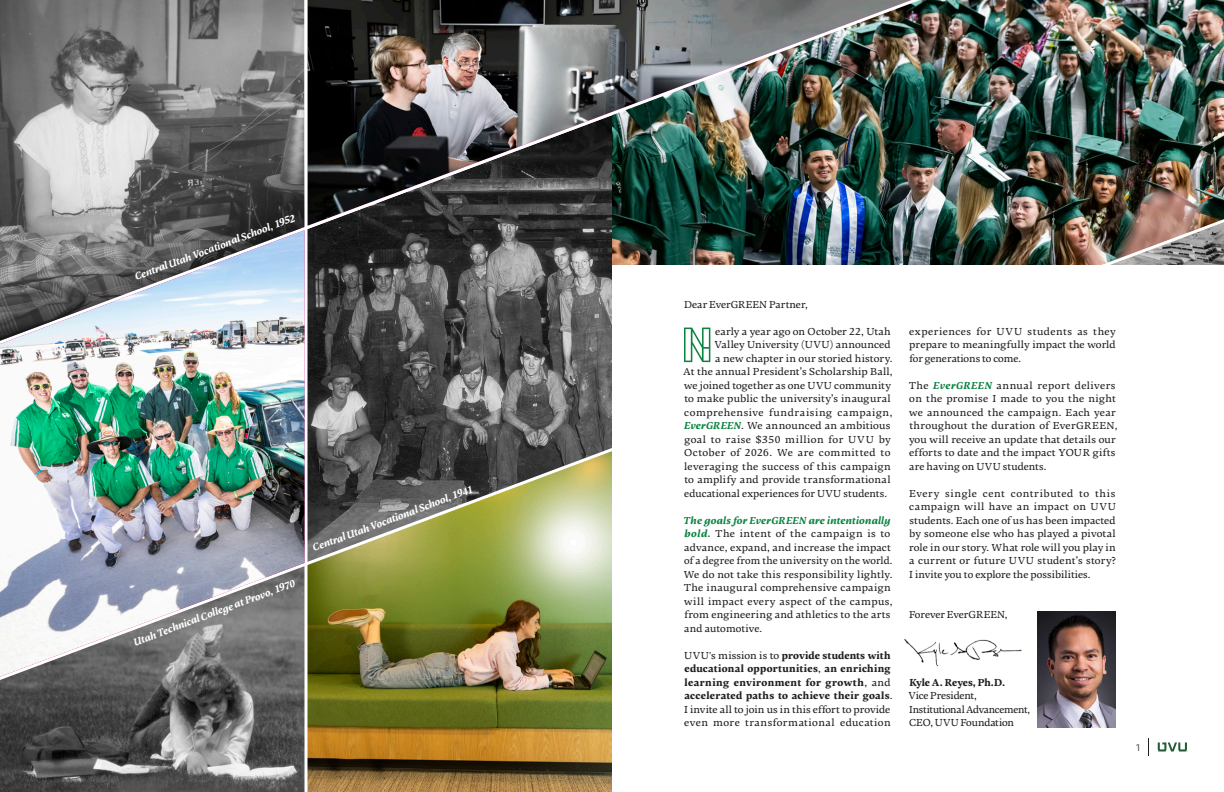
<style>
.page{position:relative;width:1224px;height:792px;background:#fff}
.page>*{position:absolute;margin:0;border:0;box-sizing:border-box;transform-origin:0 0}
.Paragraph_-_Justified{font:10px/13.5px "Adelbrook";letter-spacing:.02em;color:#231f20}
.Paragraph_-_Justified-2{font:700 10px/13.5px "Adelbrook";letter-spacing:.025em;color:#231f20}
.Paragraph_-_Justified-3{font:italic 700 10px "Adelbrook";color:#fff}
.Paragraph_-_Justified-4{font:10px "Adelbrook";color:#231f20}
.Paragraph_-_Justified-5{font:10px "Adelbrook";letter-spacing:.055em;color:#231f20}
.Paragraph_-_Justified-6{font:10px "Adelbrook";letter-spacing:.05em;color:#231f20}
.Paragraph_-_Justified-7{font:10px "Adelbrook";letter-spacing:.045em;color:#231f20}
.Paragraph_-_Justified-8{font:10px "Adelbrook";letter-spacing:-.025em;color:#231f20}
.Paragraph_-_Justified-9{font:700 10px "Adelbrook";letter-spacing:-.01em;color:#231f20}
.Paragraph_-_Justified-10{font:10px "Adelbrook";letter-spacing:-.015em;color:#231f20}
.t1{font:10px "Stratum 1";color:#231f20}
.s1{font-weight:700;font-style:italic;color:#0c8441}
.s2{font-weight:400}
</style>
<div class="page">
<img style="left:1038px;top:611px;width:78px;height:117px">
<svg style="left:684px;top:328px;width:26px;height:34px"></svg>
<svg style="left:1158px;top:742px;width:30px;height:10px"></svg>
<svg style="left:1148px;top:738px;width:1px;height:18px"></svg>
<img style="left:612px;top:0;width:612px;height:265px">
<img style="left:308px;top:562px;width:304px;height:230px">
<img style="left:308px;top:232px;width:304px;height:330px">
<img style="left:0;top:344px;width:304px;height:222px">
<img style="left:0;top:566px;width:304px;height:226px">
<img style="left:1085px;top:213px;width:139px;height:52px">
<img style="left:304px;top:0;width:657px;height:232px">
<svg style="left:0;top:0;width:304px;height:344px;background:#888b8d"></svg>
<img style="left:904px;top:638px;width:118px;height:29px">
<p class="Paragraph_-_Justified-3" style="left:133px;top:271px;width:172px;rotate:-21deg">Central Utah Vocational School, 1952</p>
<p class="Paragraph_-_Justified-3" style="left:132px;top:637px;width:173px;rotate:-21deg">Utah Technical College at Provo, 1970</p>
<p class="Paragraph_-_Justified-3" style="left:311px;top:542px;width:172px;rotate:-21deg">Central Utah Vocational School, 1941</p>
<p class="Paragraph_-_Justified" style="left:684px;top:297px;width:125px">Dear EverGREEN Partner,</p>
<p class="Paragraph_-_Justified" style="left:715px;top:324px;width:177px">early a year ago on October 22, Utah</p>
<p class="Paragraph_-_Justified" style="left:714px;top:338px;width:178px">Valley University (UVU) announced</p>
<p class="Paragraph_-_Justified" style="left:715px;top:351px;width:179px">a new chapter in our storied history.</p>
<p class="Paragraph_-_Justified" style="left:683px;top:365px;width:211px">At the annual President’s Scholarship Ball,</p>
<p class="Paragraph_-_Justified" style="left:684px;top:378px;width:208px">we joined together as one UVU community</p>
<p class="Paragraph_-_Justified" style="left:684px;top:392px;width:208px">to make public the university’s inaugural</p>
<p class="Paragraph_-_Justified-5" style="left:684px;top:405px;width:210px">comprehensive fundraising campaign,</p>
<p class="Paragraph_-_Justified" style="left:684px;top:419px;width:208px"><span class="s1">EverGREEN</span>. We announced an ambitious</p>
<p class="Paragraph_-_Justified-6" style="left:684px;top:432px;width:208px">goal to raise $350 million for UVU by</p>
<p class="Paragraph_-_Justified-7" style="left:684px;top:446px;width:208px">October of 2026. We are committed to</p>
<p class="Paragraph_-_Justified" style="left:684px;top:459px;width:208px">leveraging the success of this campaign</p>
<p class="Paragraph_-_Justified" style="left:684px;top:473px;width:208px">to amplify and provide transformational</p>
<p class="Paragraph_-_Justified" style="left:684px;top:486px;width:204px">educational experiences for UVU students.</p>
<p class="Paragraph_-_Justified" style="left:684px;top:513px;width:211px"><span class="s1">The goals for EverGREEN are intentionally bold.</span> The intent of the campaign is to advance, expand, and increase the impact of a degree from the university on the world.<br>We do not take this responsibility lightly.<br>The inaugural comprehensive campaign will impact every aspect of the campus, from engineering and athletics to the arts and automotive.</p>
<p class="Paragraph_-_Justified-2" style="left:684px;top:648px;width:210px"><span class="s2">UVU's mission is to</span> provide students with educational opportunities<span class="s2">,</span> an enriching learning environment for growth<span class="s2">, and </span>accelerated paths to achieve their goals<span class="s2">.<br>I invite all to join us in this effort to provide even more transformational education</span></p>
<p class="Paragraph_-_Justified" style="left:909px;top:324px;width:208px;text-align:justify">experiences for UVU students as they prepare to meaningfully impact the world for generations to come.</p>
<p class="Paragraph_-_Justified" style="left:909px;top:378px;width:210px">The <span class="s1">EverGREEN</span> annual report delivers on the promise I made to you the night we announced the campaign. Each year throughout the duration of EverGREEN, you will receive an update that details our efforts to date and the impact YOUR gifts are having on UVU students.</p>
<p class="Paragraph_-_Justified" style="left:909px;top:486px;width:208px;text-align:justify">Every single cent contributed to this campaign will have an impact on UVU students. Each one of us has been impacted by someone else who has played a pivotal role in our story. What role will you play in a current or future UVU student’s story?<br>I invite you to explore the possibilities.</p>
<p class="Paragraph_-_Justified-4" style="left:909px;top:608px;width:100px">Forever EverGREEN,</p>
<p class="Paragraph_-_Justified-9" style="left:909px;top:675px;width:97px">Kyle A. Reyes, Ph.D.</p>
<p class="Paragraph_-_Justified-10" style="left:909px;top:689px;width:70px">Vice President,</p>
<p class="Paragraph_-_Justified-8" style="left:909px;top:702px;width:123px">Institutional Advancement,</p>
<p class="Paragraph_-_Justified-4" style="left:909px;top:716px;width:106px">CEO, UVU Foundation</p>
<p class="t1" style="left:1136px;top:742px;width:5px">1</p>
</div>
